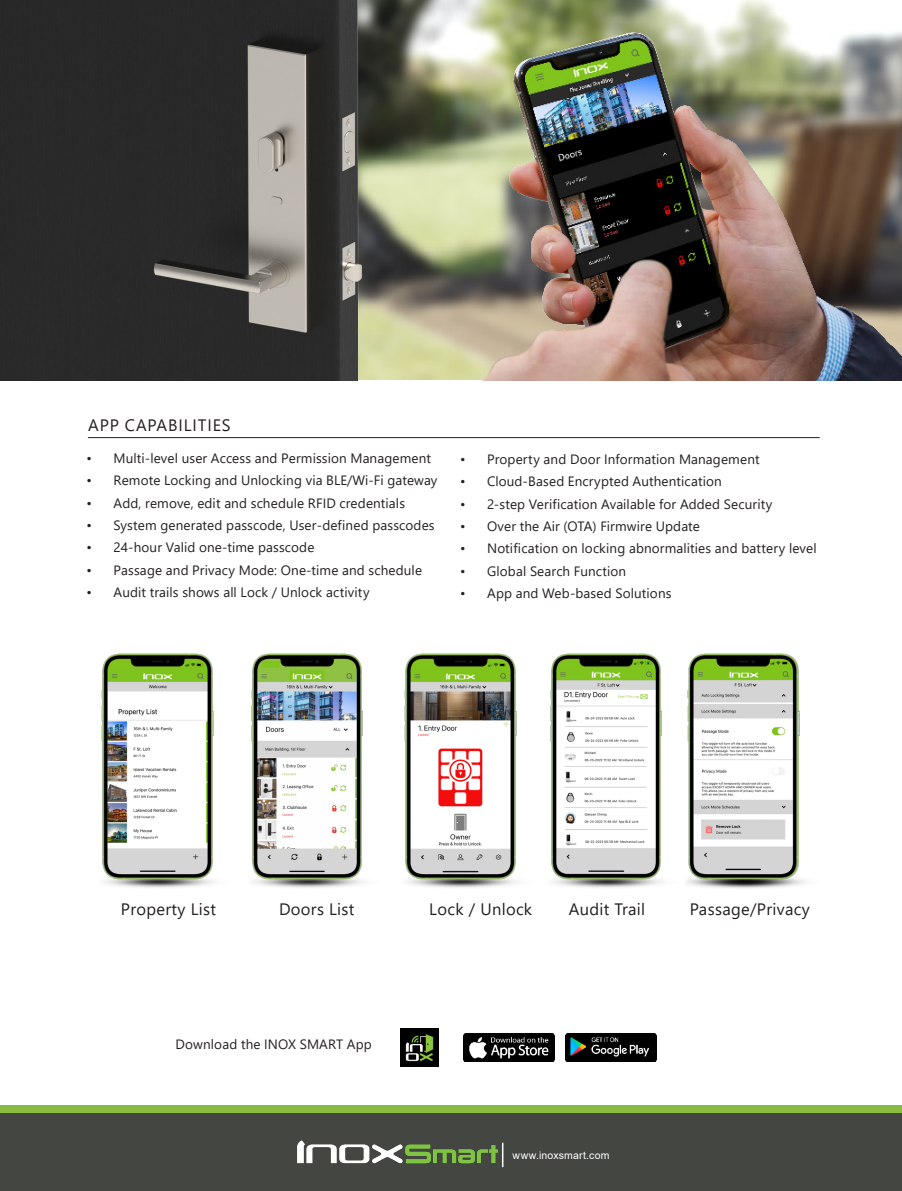
<style>
.page{position:relative;width:902px;height:1191px;background:#fff}
.page>*{position:absolute;margin:0;border:0;box-sizing:border-box;transform-origin:0 0}
.Subhead_with_Rule_Be{font:16.5px "Segoe UI";letter-spacing:.02em;color:#231f20}
.Subhead_with_Rule_Be-2{font:16.5px "Segoe UI";letter-spacing:.055em;color:#231f20}
.t1{font:13.5px "Segoe UI";letter-spacing:.01em;color:#231f20}
.t2{font:10.5px "Arial";letter-spacing:.015em;color:#fff}
</style>
<div class="page">
<div style="left:0;top:1112px;width:901px;height:79px;background:#444642"></div>
<div style="left:0;top:1105px;width:901px;height:7px;background:#88ba3f"></div>
<img style="left:297px;top:1140px;width:201px;height:24px">
<svg style="left:502px;top:1142px;width:1px;height:25px"></svg>
<img style="left:629px;top:0;width:272px;height:380px">
<img style="left:400px;top:1028px;width:39px;height:39px">
<img style="left:565px;top:1033px;width:91px;height:28px">
<img style="left:463px;top:1033px;width:91px;height:28px">
<img style="left:0;top:0;width:629px;height:380px">
<img style="left:101px;top:653px;width:113px;height:235px">
<img style="left:251px;top:653px;width:112px;height:235px">
<img style="left:404px;top:653px;width:113px;height:235px">
<img style="left:550px;top:653px;width:112px;height:235px">
<img style="left:687px;top:653px;width:119px;height:235px">
<hr style="left:88px;top:437px;width:731px;height:1px;background:#231f20">
<p class="Subhead_with_Rule_Be-2" style="left:88px;top:409px;width:144px">APP CAPABILITIES</p>
<p class="t1" style="left:87px;top:445px;width:346px">• Multi-level user Access and Permission Management</p>
<p class="t1" style="left:87px;top:468px;width:352px">• Remote Locking and Unlocking via BLE/Wi-Fi gateway</p>
<p class="t1" style="left:87px;top:490px;width:320px">• Add, remove, edit and schedule RFID credentials</p>
<p class="t1" style="left:87px;top:512px;width:349px">• System generated passcode, User-defined passcodes</p>
<p class="t1" style="left:87px;top:535px;width:229px">• 24-hour Valid one-time passcode</p>
<p class="t1" style="left:87px;top:557px;width:337px">• Passage and Privacy Mode: One-time and schedule</p>
<p class="t1" style="left:87px;top:579px;width:284px">• Audit trails shows all Lock / Unlock activity</p>
<p class="t1" style="left:460px;top:446px;width:301px">• Property and Door Information Management</p>
<p class="t1" style="left:460px;top:469px;width:263px">• Cloud-Based Encrypted Authentication</p>
<p class="t1" style="left:460px;top:491px;width:314px">• 2-step Verification Available for Added Security</p>
<p class="t1" style="left:460px;top:513px;width:241px">• Over the Air (OTA) Firmwire Update</p>
<p class="t1" style="left:460px;top:536px;width:358px">• Notification on locking abnormalities and battery level</p>
<p class="t1" style="left:460px;top:558px;width:168px">• Global Search Function</p>
<p class="t1" style="left:460px;top:580px;width:213px">• App and Web-based Solutions</p>
<p class="Subhead_with_Rule_Be" style="left:121px;top:894px;width:97px">Property List</p>
<p class="Subhead_with_Rule_Be" style="left:279px;top:894px;width:77px">Doors List</p>
<p class="Subhead_with_Rule_Be" style="left:429px;top:894px;width:104px">Lock / Unlock</p>
<p class="Subhead_with_Rule_Be" style="left:568px;top:894px;width:78px">Audit Trail</p>
<p class="Subhead_with_Rule_Be" style="left:690px;top:894px;width:121px">Passage/Privacy</p>
<p class="t1" style="left:176px;top:1031px;width:198px">Download the INOX SMART App</p>
<p class="t2" style="left:512px;top:1148px;width:98px">www.inoxsmart.com</p>
</div>
